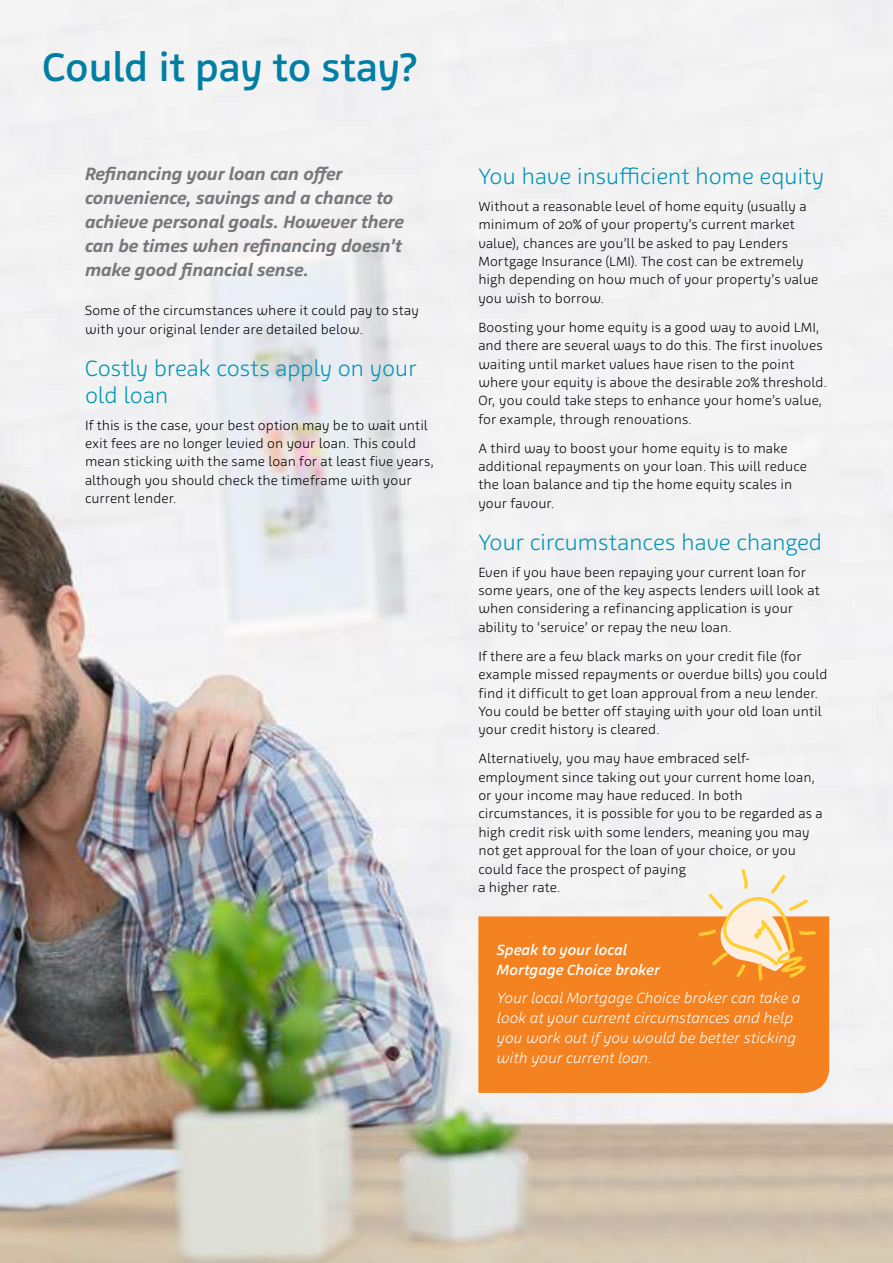
<style>
.page{position:relative;width:893px;height:1263px;background:#fff}
.page>*{position:absolute;margin:0;border:0;box-sizing:border-box;transform-origin:0 0}
.t1{font:500 40.5px "Agile";letter-spacing:-.005em;color:#007ea3}
.t2{font:300 22.5px/27px "Agile";letter-spacing:-.01em;color:#0095b6}
.t3{font:italic 700 18px/24px "Agile";color:#77787b}
.t4{font:italic 300 15px/20.2px "Agile";color:#fff}
.t5{font:italic 500 15px/20.2px "Agile";letter-spacing:.005em;color:#fff}
.t6{font:300 13.5px/18.3px "Agile";letter-spacing:.01em;color:#000}
</style>
<div class="page">
<img style="left:0;top:0;width:893px;height:1263px">
<div style="left:478px;top:916px;width:351px;height:177px;background:#f58220"></div>
<svg style="left:698px;top:869px;width:118px;height:112px"></svg>
<h1 class="t1" style="left:43px;top:43px;width:378px">Could it pay to stay?</h1>
<h3 class="t3" style="left:85px;top:161px;width:320px">Refinancing your loan can offer convenience, savings and a chance to achieve personal goals. However there can be times when refinancing doesn’t make good financial sense.</h3>
<p class="t6" style="left:85px;top:301px;width:335px">Some of the circumstances where it could pay to stay with your original lender are detailed below.</p>
<h2 class="t2" style="left:85px;top:354px;width:333px">Costly break costs apply on your old loan</h2>
<p class="t6" style="left:85px;top:416px;width:351px">If this is the case, your best option may be to wait until exit fees are no longer levied on your loan. This could mean sticking with the same loan for at least five years, although you should check the timeframe with your current lender.</p>
<h2 class="t2" style="left:478px;top:163px;width:347px">You have insufficient home equity</h2>
<p class="t6" style="left:478px;top:197px;width:341px">Without a reasonable level of home equity (usually a minimum of 20% of your property’s current market value), chances are you’ll be asked to pay Lenders Mortgage Insurance (LMI). The cost can be extremely high depending on how much of your property’s value you wish to borrow.</p>
<p class="t6" style="left:478px;top:318px;width:350px">Boosting your home equity is a good way to avoid LMI, and there are several ways to do this. The first involves waiting until market values have risen to the point where your equity is above the desirable 20% threshold.<br>Or, you could take steps to enhance your home’s value, for example, through renovations.</p>
<p class="t6" style="left:478px;top:439px;width:330px">A third way to boost your home equity is to make additional repayments on your loan. This will reduce the loan balance and tip the home equity scales in your favour.</p>
<h2 class="t2" style="left:478px;top:528px;width:346px">Your circumstances have changed</h2>
<p class="t6" style="left:478px;top:563px;width:343px">Even if you have been repaying your current loan for some years, one of the key aspects lenders will look at when considering a refinancing application is your ability to ‘service’ or repay the new loan.</p>
<p class="t6" style="left:478px;top:647px;width:351px">If there are a few black marks on your credit file (for example missed repayments or overdue bills) you could find it difficult to get loan approval from a new lender.<br>You could be better off staying with your old loan until your credit history is cleared.</p>
<p class="t6" style="left:478px;top:749px;width:346px">Alternatively, you may have embraced self&shy;employment since taking out your current home loan, or your income may have reduced. In both circumstances, it is possible for you to be regarded as a high credit risk with some lenders, meaning you may not get approval for the loan of your choice, or you could face the prospect of paying<br>a higher rate.</p>
<p class="t5" style="left:497px;top:939px;width:164px">Speak to your local<br>Mortgage Choice broker</p>
<p class="t4" style="left:497px;top:987px;width:305px">Your local Mortgage Choice broker can take a look at your current circumstances and help you work out if you would be better sticking with your current loan.</p>
</div>
